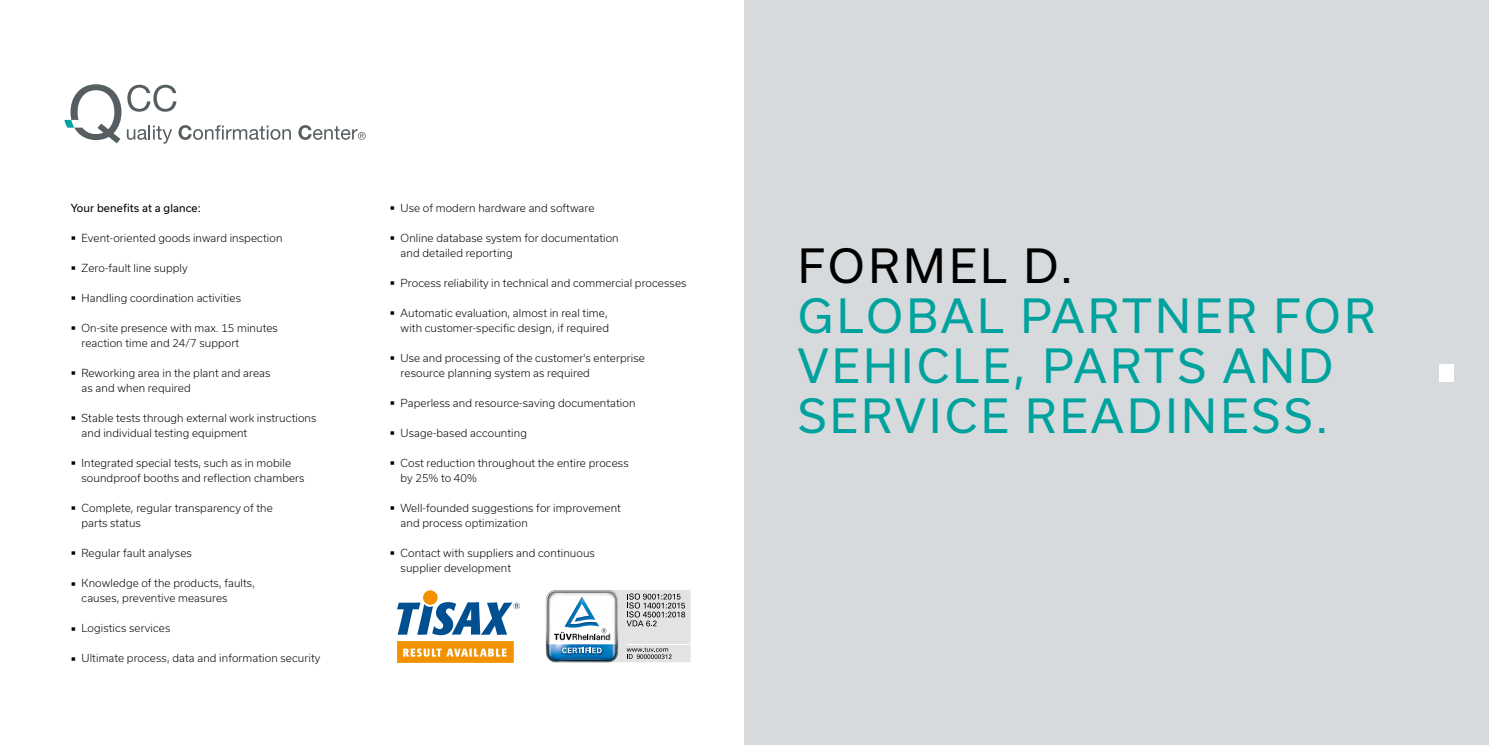
<style>
.page{position:relative;width:1489px;height:745px;background:#fff}
.page>*{position:absolute;margin:0;border:0;box-sizing:border-box;transform-origin:0 0}
.t1{font:45px/50px "Usual";letter-spacing:.075em;color:#00a29e}
.t2{font:300 10.62px/15px "Usual";letter-spacing:.01em;color:#000}
.Subheadline{font:10.62px "Usual";letter-spacing:.01em;color:#000}
.s1{font-family:"Arial Narrow";font-weight:400;font-size:15px}
.s2{color:#000}
</style>
<div class="page">
<div style="left:744px;top:0;width:744px;height:744px;background:#d6dadc"></div>
<div style="left:1439px;top:364px;width:14px;height:18px;background:#fff"></div>
<svg style="left:64px;top:84px;width:57px;height:59px"></svg>
<svg style="left:127px;top:85px;width:49px;height:27px"></svg>
<svg style="left:127px;top:125px;width:45px;height:19px"></svg>
<svg style="left:178px;top:125px;width:113px;height:15px"></svg>
<svg style="left:298px;top:125px;width:68px;height:15px"></svg>
<div style="left:423px;top:590px;width:14px;height:14px;background:#f39200;border-radius:50%"></div>
<svg style="left:397px;top:601px;width:123px;height:33px"></svg>
<svg style="left:397px;top:641px;width:116px;height:21px;background:#f5a52e"></svg>
<svg style="left:545px;top:590px;width:146px;height:72px"></svg>
<p class="Subheadline" style="left:71px;top:201px;width:131px">Your benefits at a glance:</p>
<p class="t2" style="left:71px;top:230px;width:213px"><span class="s1">▪</span> Event-oriented goods inward inspection</p>
<p class="t2" style="left:71px;top:260px;width:118px"><span class="s1">▪</span> Zero-fault line supply</p>
<p class="t2" style="left:71px;top:290px;width:172px"><span class="s1">▪</span> Handling coordination activities</p>
<p class="t2" style="left:81px;top:320px;width:198px;text-indent:-11px"><span class="s1">▪</span> On-site presence with max. 15 minutes reaction time and 24/7 support</p>
<p class="t2" style="left:81px;top:365px;width:190px;text-indent:-11px"><span class="s1">▪</span> Reworking area in the plant and areas as and when required</p>
<p class="t2" style="left:81px;top:410px;width:236px;text-indent:-11px"><span class="s1">▪</span> Stable tests through external work instructions and individual testing equipment</p>
<p class="t2" style="left:81px;top:455px;width:224px;text-indent:-11px"><span class="s1">▪</span> Integrated special tests, such as in mobile soundproof booths and reflection chambers</p>
<p class="t2" style="left:81px;top:500px;width:193px;text-indent:-11px"><span class="s1">▪</span> Complete, regular transparency of the parts status</p>
<p class="t2" style="left:71px;top:545px;width:122px"><span class="s1">▪</span> Regular fault analyses</p>
<p class="t2" style="left:81px;top:575px;width:175px;text-indent:-11px"><span class="s1">▪</span> Knowledge of the products, faults, causes, preventive measures</p>
<p class="t2" style="left:71px;top:620px;width:101px"><span class="s1">▪</span> Logistics services</p>
<p class="t2" style="left:71px;top:650px;width:251px"><span class="s1">▪</span> Ultimate process, data and information security</p>
<p class="t2" style="left:390px;top:200px;width:206px"><span class="s1">▪</span> Use of modern hardware and software</p>
<p class="t2" style="left:400px;top:230px;width:219px;text-indent:-11px"><span class="s1">▪</span> Online database system for documentation and detailed reporting</p>
<p class="t2" style="left:390px;top:275px;width:298px"><span class="s1">▪</span> Process reliability in technical and commercial processes</p>
<p class="t2" style="left:390px;top:305px;width:220px;text-align:right"><span class="s1">▪</span> Automatic evaluation, almost in real time, with customer-specific design, if required</p>
<p class="t2" style="left:400px;top:350px;width:246px;text-indent:-11px"><span class="s1">▪</span> Use and processing of the customer's enterprise resource planning system as required</p>
<p class="t2" style="left:390px;top:395px;width:247px"><span class="s1">▪</span> Paperless and resource-saving documentation</p>
<p class="t2" style="left:390px;top:425px;width:138px"><span class="s1">▪</span> Usage-based accounting</p>
<p class="t2" style="left:400px;top:455px;width:229px;text-indent:-11px"><span class="s1">▪</span> Cost reduction throughout the entire process by 25% to 40%</p>
<p class="t2" style="left:400px;top:500px;width:222px;text-indent:-11px"><span class="s1">▪</span> Well-founded suggestions for improvement and process optimization</p>
<p class="t2" style="left:400px;top:545px;width:196px;text-indent:-11px"><span class="s1">▪</span> Contact with suppliers and continuous supplier development</p>
<p class="t1" style="left:797px;top:241px;width:579px"><span class="s2">FORMEL D.<br></span>GLOBAL PARTNER FOR<br>VEHICLE, PARTS AND<br>SERVICE READINESS.</p>
</div>
